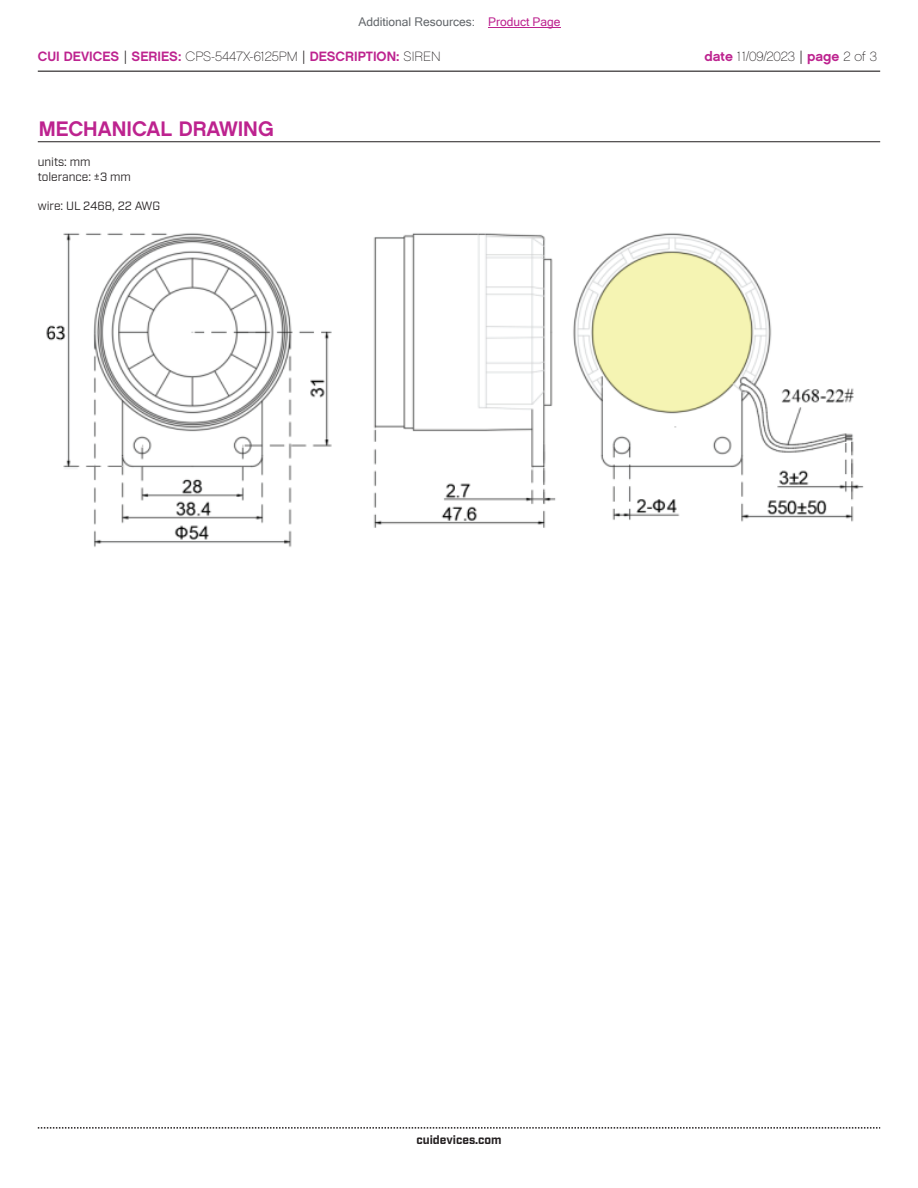
<style>
.page{position:relative;width:918px;height:1188px;background:#fff}
.page>*{position:absolute;margin:0;border:0;box-sizing:border-box;transform-origin:0 0}
.t1{font:21px "Chalet New York Nineteen Sixty";color:#bd238f}
.t2{font:13.5px "Chalet New York Nineteen Sixty";color:#bd238f}
.t3{font:13.5px "Chalet Paris Nineteen Sixty";letter-spacing:-.005em;color:#231f20}
.t4{font:12px/14.4px "Industry";color:#231f20}
.t5{font:12px "Microsoft Sans Serif";color:#63676b}
.t6{font:700 12px "Industry";color:#231f20}
.s1{color:#bd238f}
.s2{font-family:"Industry";color:#231f20}
.s3{font-family:"Chalet Paris Nineteen Sixty";color:#231f20}
.s4{font-family:"Chalet New York Nineteen Sixty";color:#bd238f}
.s5{font-family:"Industry"}
</style>
<div class="page">
<hr style="left:38px;top:71px;width:842px;height:1px;background:#231f20">
<svg style="left:38px;top:1127px;width:842px;height:2px"></svg>
<hr style="left:38px;top:141px;width:842px;height:1px;background:#231f20">
<img style="left:46px;top:233px;width:818px;height:314px">
<hr style="left:488px;top:27px;width:73px;height:1px;background:#bd238f">
<p class="t5" style="left:358px;top:15px;width:204px">Additional Resources: <span class="s1">Product Page</span></p>
<p class="t2" style="left:38px;top:47px;width:404px">CUI DEVICES <span class="s2">|</span> SERIES: <span class="s3">CPS-5447X-6125PM</span> <span class="s2">|</span> DESCRIPTION: <span class="s3">SIREN</span></p>
<p class="t3" style="left:704px;top:48px;width:174px"><span class="s4">date</span> 11/09/2023 <span class="s5">|</span> <span class="s4">page</span> 2 of 3</p>
<h1 class="t1" style="left:39px;top:115px;width:236px">MECHANICAL DRAWING</h1>
<p class="t4" style="left:38px;top:155px;width:95px">units: mm tolerance: ±3 mm</p>
<p class="t4" style="left:38px;top:198px;width:124px">wire: UL 2468, 22 AWG</p>
<p class="t6" style="left:416px;top:1132px;width:87px">cuidevices.com</p>
</div>
